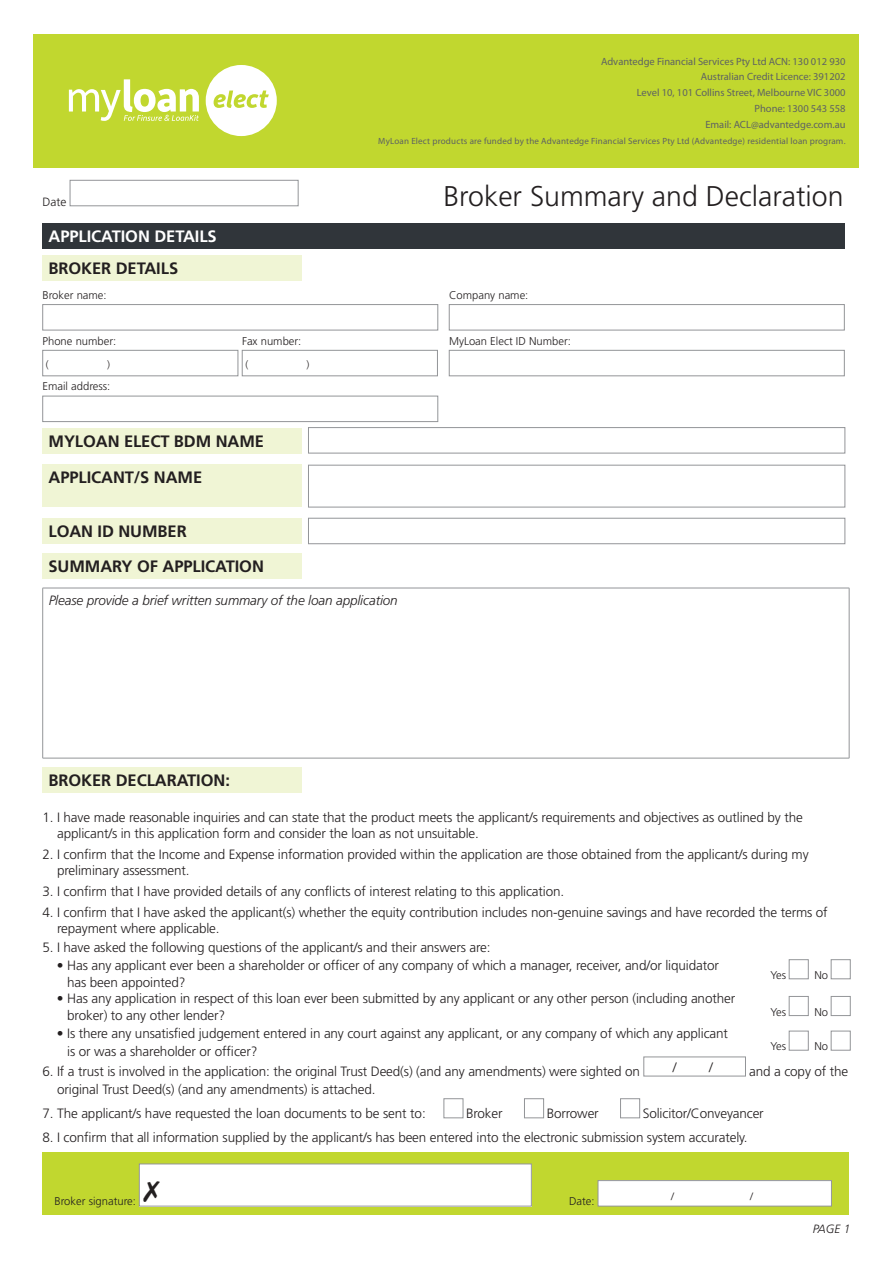
<style>
.page{position:relative;width:893px;height:1263px;background:#fff}
.page>*{position:absolute;margin:0;border:0;box-sizing:border-box;transform-origin:0 0}
.t1{font:300 28.5px "Frutiger";color:#231f20}
.t2{font:700 16.5px/35.1px "Frutiger";letter-spacing:-.005em;color:#231f20}
.t3{font:700 16.5px "Frutiger";letter-spacing:-.005em;color:#fff}
.t4{font:300 13.5px/16.5px "Frutiger";letter-spacing:-.01em;color:#231f20}
.t5{font:italic 300 13.5px "Frutiger";letter-spacing:-.01em;color:#231f20}
.t6{font:italic 300 12px "Frutiger";color:#231f20}
.t7{font:300 12px "Frutiger";color:#231f20}
.t8{font:300 11.25px "Frutiger";color:#231f20}
.t9{font:10.5px/15.9px "Myriad Pro";color:#5e6262;text-align:right}
.t10{font:300 10.5px "Frutiger";color:#231f20}
.t11{font:9px "Myriad Pro";letter-spacing:.02em;color:#5e6262}
</style>
<div class="page">
<div style="left:70px;top:180px;width:228px;height:26px;border:1px solid #939598"></div>
<div style="left:43px;top:223px;width:802px;height:26px;background:#30353a"></div>
<div style="left:43px;top:255px;width:259px;height:25px;background:#f0f5d5"></div>
<div style="left:43px;top:304px;width:395px;height:26px;border:1px solid #939598"></div>
<div style="left:449px;top:304px;width:395px;height:26px;border:1px solid #939598"></div>
<div style="left:43px;top:350px;width:195px;height:26px;border:1px solid #939598"></div>
<div style="left:242px;top:350px;width:196px;height:26px;border:1px solid #939598"></div>
<div style="left:449px;top:350px;width:395px;height:26px;border:1px solid #939598"></div>
<div style="left:43px;top:396px;width:395px;height:26px;border:1px solid #939598"></div>
<div style="left:43px;top:428px;width:259px;height:25px;background:#f0f5d5"></div>
<div style="left:308px;top:427px;width:537px;height:26px;border:1px solid #939598"></div>
<div style="left:43px;top:464px;width:259px;height:43px;background:#f0f5d5"></div>
<div style="left:308px;top:465px;width:537px;height:42px;border:1px solid #939598"></div>
<div style="left:43px;top:518px;width:259px;height:25px;background:#f0f5d5"></div>
<div style="left:308px;top:518px;width:537px;height:26px;border:1px solid #939598"></div>
<div style="left:43px;top:553px;width:259px;height:25px;background:#f0f5d5"></div>
<hr style="left:43px;top:588px;width:806px;height:1px;background:#939598">
<hr style="left:42px;top:588px;width:1px;height:170px;background:#939598">
<hr style="left:849px;top:588px;width:1px;height:170px;background:#939598">
<hr style="left:43px;top:758px;width:806px;height:1px;background:#939598">
<div style="left:43px;top:767px;width:259px;height:25px;background:#f0f5d5"></div>
<div style="left:789px;top:959px;width:19px;height:20px;background:#fff;border:1px solid #939598"></div>
<div style="left:831px;top:959px;width:19px;height:20px;background:#fff;border:1px solid #939598"></div>
<div style="left:789px;top:996px;width:19px;height:20px;background:#fff;border:1px solid #939598"></div>
<div style="left:831px;top:996px;width:19px;height:20px;background:#fff;border:1px solid #939598"></div>
<div style="left:789px;top:1031px;width:19px;height:19px;background:#fff;border:1px solid #939598"></div>
<div style="left:831px;top:1031px;width:19px;height:19px;background:#fff;border:1px solid #939598"></div>
<div style="left:444px;top:1098px;width:19px;height:20px;background:#fff;border:1px solid #939598"></div>
<div style="left:524px;top:1098px;width:20px;height:20px;background:#fff;border:1px solid #939598"></div>
<div style="left:620px;top:1098px;width:20px;height:20px;background:#fff;border:1px solid #939598"></div>
<div style="left:43px;top:1152px;width:806px;height:63px;background:#c1d72f"></div>
<div style="left:139px;top:1164px;width:392px;height:42px;background:#fff"></div>
<div style="left:139px;top:1164px;width:392px;height:42px;border:1px solid #939598"></div>
<div style="left:598px;top:1180px;width:233px;height:26px;background:#fff"></div>
<div style="left:598px;top:1180px;width:234px;height:26px;border:1px solid #939598"></div>
<div style="left:34px;top:34px;width:825px;height:133px;background:#c1d72f"></div>
<svg style="left:206px;top:65px;width:71px;height:71px"></svg>
<svg style="left:69px;top:79px;width:130px;height:42px"></svg>
<p class="t7" style="left:43px;top:195px;width:25px">Date</p>
<p class="t9" style="left:601px;top:53px;width:246px">Advantedge Financial Services Pty Ltd ACN: 130 012 930<br>Australian Credit Licence: 391202<br>Level 10, 101 Collins Street, Melbourne VIC 3000<br>Phone: 1300 543 558<br>Email: ACL@advantedge.com.au</p>
<p class="t11" style="left:378px;top:136px;width:469px">MyLoan Elect products are funded by the Advantedge Financial Services Pty Ltd (Advantedge) residential loan program.</p>
<h1 class="t1" style="left:443px;top:180px;width:402px">Broker Summary and Declaration</h1>
<p class="t3" style="left:49px;top:227px;width:170px">APPLICATION DETAILS</p>
<p class="t2" style="left:49px;top:250px;width:131px">BROKER DETAILS</p>
<p class="t8" style="left:43px;top:288px;width:66px">Broker name:</p>
<p class="t8" style="left:449px;top:288px;width:81px">Company name:</p>
<p class="t8" style="left:43px;top:334px;width:75px">Phone number:</p>
<p class="t8" style="left:242px;top:334px;width:61px">Fax number:</p>
<p class="t8" style="left:449px;top:334px;width:123px">MyLoan Elect ID Number:</p>
<p class="t10" style="left:46px;top:358px;width:4px">(</p>
<p class="t10" style="left:107px;top:358px;width:4px">)</p>
<p class="t10" style="left:245px;top:358px;width:4px">(</p>
<p class="t10" style="left:307px;top:358px;width:4px">)</p>
<p class="t8" style="left:43px;top:380px;width:69px">Email address:</p>
<p class="t2" style="left:49px;top:423px;width:217px">MYLOAN ELECT BDM NAME</p>
<p class="t2" style="left:49px;top:460px;width:155px">APPLICANT/S NAME</p>
<p class="t2" style="left:49px;top:513px;width:217px">LOAN ID NUMBER<br>SUMMARY OF APPLICATION</p>
<p class="t5" style="left:49px;top:592px;width:351px">Please provide a brief written summary of the loan application</p>
<p class="t2" style="left:49px;top:762px;width:183px">BROKER DECLARATION:</p>
<p class="t4" style="left:57px;top:809px;width:747px;text-indent:-15px">1. I have made reasonable inquiries and can state that the product meets the applicant/s requirements and objectives as outlined by the applicant/s in this application form and consider the loan as not unsuitable.</p>
<p class="t4" style="left:57px;top:846px;width:753px;text-indent:-15px">2. I confirm that the Income and Expense information provided within the application are those obtained from the applicant/s during my preliminary assessment.</p>
<p class="t4" style="left:43px;top:883px;width:523px">3. I confirm that I have provided details of any conflicts of interest relating to this application.</p>
<p class="t4" style="left:57px;top:904px;width:772px;text-indent:-15px">4. I confirm that I have asked the applicant(s) whether the equity contribution includes non-genuine savings and have recorded the terms of repayment where applicable.</p>
<p class="t4" style="left:43px;top:939px;width:450px">5. I have asked the following questions of the applicant/s and their answers are:</p>
<p class="t4" style="left:67px;top:957px;width:653px;text-indent:-10px">• Has any applicant ever been a shareholder or officer of any company of which a manager, receiver, and/or liquidator has been appointed?</p>
<p class="t4" style="left:67px;top:990px;width:669px;text-indent:-10px">• Has any application in respect of this loan ever been submitted by any applicant or any other person (including another broker) to any other lender?</p>
<p class="t4" style="left:67px;top:1024px;width:662px;line-height:18px;text-indent:-10px">• Is there any unsatisfied judgement entered in any court against any applicant, or any company of which any applicant is or was a shareholder or officer?</p>
<p class="t8" style="left:770px;top:969px;width:17px">Yes</p>
<p class="t8" style="left:814px;top:969px;width:15px">No</p>
<p class="t8" style="left:770px;top:1005px;width:17px">Yes</p>
<p class="t8" style="left:814px;top:1005px;width:15px">No</p>
<p class="t8" style="left:770px;top:1040px;width:17px">Yes</p>
<p class="t8" style="left:814px;top:1040px;width:15px">No</p>
<p class="t4" style="left:43px;top:1063px;width:599px">6. If a trust is involved in the application: the original Trust Deed(s) (and any amendments) were sighted on</p>
<p class="t4" style="left:673px;top:1059px;width:5px">/</p>
<p class="t4" style="left:709px;top:1059px;width:5px">/</p>
<p class="t4" style="left:749px;top:1063px;width:101px">and a copy of the</p>
<p class="t4" style="left:57px;top:1081px;width:320px">original Trust Deed(s) (and any amendments) is attached.</p>
<p class="t4" style="left:43px;top:1105px;width:385px">7. The applicant/s have requested the loan documents to be sent to:</p>
<p class="t4" style="left:466px;top:1105px;width:38px">Broker</p>
<p class="t4" style="left:547px;top:1105px;width:54px">Borrower</p>
<p class="t4" style="left:643px;top:1105px;width:123px">Solicitor/Conveyancer</p>
<p class="t4" style="left:43px;top:1129px;width:707px">8. I confirm that all information supplied by the applicant/s has been entered into the electronic submission system accurately.</p>
<p class="t8" style="left:55px;top:1194px;width:83px">Broker signature:</p>
<p class="t8" style="left:569px;top:1194px;width:27px">Date:</p>
<p class="t10" style="left:671px;top:1190px;width:4px">/</p>
<p class="t10" style="left:750px;top:1190px;width:4px">/</p>
<p class="t6" style="left:813px;top:1222px;width:39px">PAGE 1</p>
</div>
